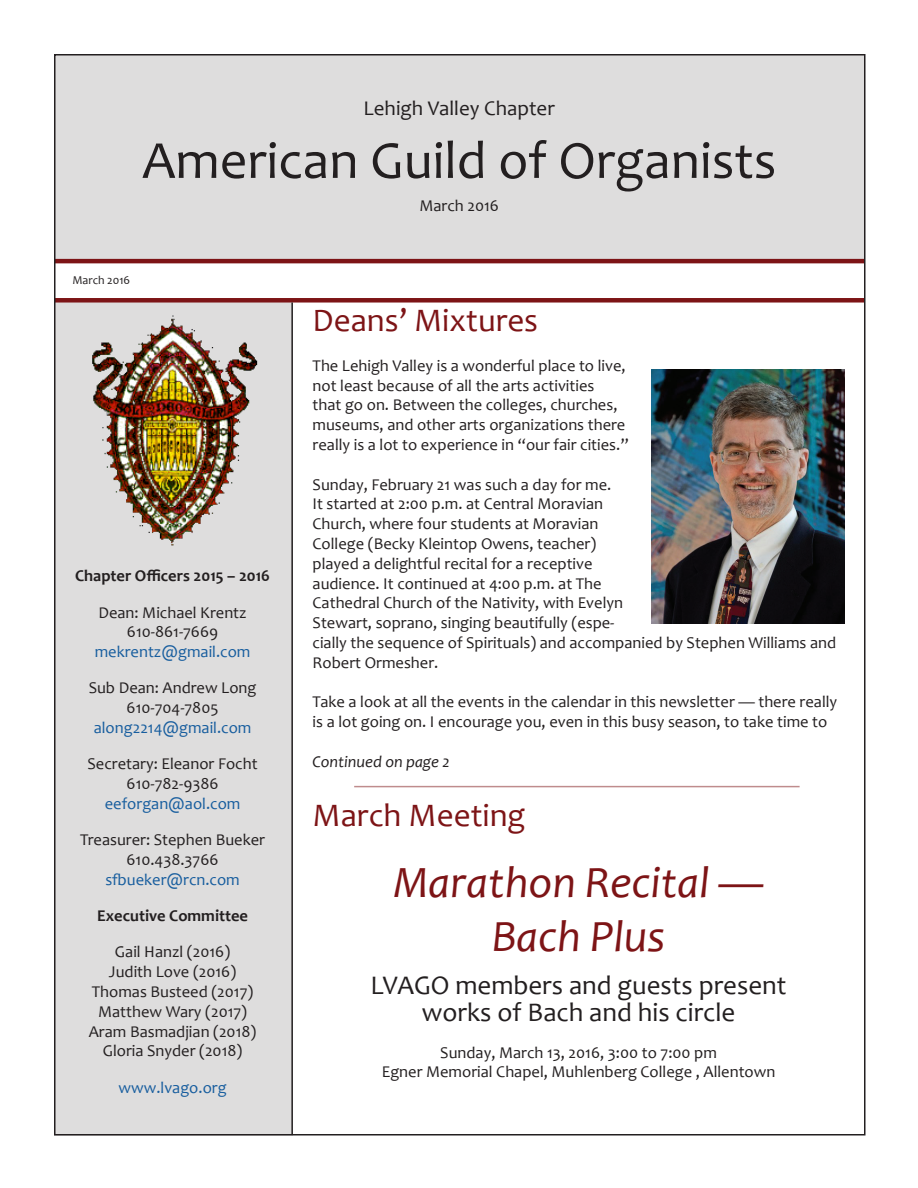
<style>
.page{position:relative;width:918px;height:1188px;background:#fff}
.page>*{position:absolute;margin:0;border:0;box-sizing:border-box;transform-origin:0 0}
.t1{font:54px "Candara";color:#231f20}
.t2{font:italic 45px/54px "Candara";color:#7d1416;text-align:center}
.t3{font:33px "Candara";color:#7d1416}
.t4{font:27px/27px "Candara";color:#231f20;text-align:center}
.t5{font:21px "Candara";color:#231f20}
.t6{font:16.5px/19.8px "Candara";color:#231f20;text-align:center}
.t7{font:700 16.5px "Candara";color:#231f20}
.t8{font:italic 16.5px "Candara";color:#231f20}
.t9{font:16.5px "Candara";color:#175d9e}
.t10{font:12px "Candara";color:#231f20}
.s1{color:#175d9e}
</style>
<div class="page">
<div style="left:54px;top:54px;width:810px;height:205px;background:#dedddd"></div>
<div style="left:54px;top:303px;width:239px;height:833px;background:#dedddd"></div>
<img style="left:92px;top:315px;width:166px;height:231px">
<hr style="left:54px;top:259px;width:810px;height:4px;background:#7d1416">
<div style="left:54px;top:298px;width:810px;height:5px;background:#7d1416"></div>
<hr style="left:291px;top:303px;width:2px;height:832px;background:#231f20">
<hr style="left:354px;top:786px;width:446px;height:1px;background:#7d1416">
<img style="left:651px;top:369px;width:193px;height:255px">
<p class="t5" style="left:364px;top:95px;width:193px">Lehigh Valley Chapter</p>
<h1 class="t1" style="left:142px;top:126px;width:636px">American Guild of Organists</h1>
<p class="t6" style="left:419px;top:195px;width:81px">March 2016</p>
<p class="t10" style="left:72px;top:273px;width:59px">March 2016</p>
<p class="t7" style="left:75px;top:566px;width:196px">Chapter Officers 2015 – 2016</p>
<p class="t6" style="left:95px;top:602px;width:157px">Dean: Michael Krentz<br>610-861-7669 <span class="s1">mekrentz@gmail.com</span></p>
<p class="t6" style="left:89px;top:678px;width:169px">Sub Dean: Andrew Long<br>610-704-7805 <span class="s1">along2214@gmail.com</span></p>
<p class="t6" style="left:88px;top:754px;width:172px">Secretary: Eleanor Focht<br>610-782-9386 <span class="s1">eeforgan@aol.com</span></p>
<p class="t6" style="left:80px;top:830px;width:187px">Treasurer: Stephen Bueker<br>610.438.3766 <span class="s1">sfbueker@rcn.com</span></p>
<p class="t7" style="left:97px;top:905px;width:152px">Executive Committee</p>
<p class="t6" style="left:89px;top:942px;width:169px">Gail Hanzl (2016)<br>Judith Love (2016)<br>Thomas Busteed (2017)<br>Matthew Wary (2017)<br>Aram Basmadjian (2018)<br>Gloria Snyder (2018)</p>
<p class="t9" style="left:119px;top:1077px;width:110px">www.lvago.org</p>
<p class="t3" style="left:313px;top:300px;width:227px">Deans’ Mixtures</p>
<p class="t6" style="left:313px;top:355px;width:318px;text-align:left">The Lehigh Valley is a wonderful place to live, not least because of all the arts activities<br>that go on. Between the colleges, churches, museums, and other arts organizations there really is a lot to experience in “our fair cities.”</p>
<p class="t6" style="left:313px;top:474px;width:525px;text-align:left">Sunday, February 21 was such a day for me.<br>It started at 2:00 p.m. at Central Moravian<br>Church, where four students at Moravian<br>College (Becky Kleintop Owens, teacher)<br>played a delightful recital for a receptive<br>audience. It continued at 4:00 p.m. at The<br>Cathedral Church of the Nativity, with Evelyn<br>Stewart, soprano, singing beautifully (espe-<br>cially the sequence of Spirituals) and accompanied by Stephen Williams and Robert Ormesher.</p>
<p class="t6" style="left:313px;top:692px;width:526px;text-align:left">Take a look at all the events in the calendar in this newsletter — there really is a lot going on. I encourage you, even in this busy season, to take time to</p>
<p class="t8" style="left:313px;top:751px;width:139px">Continued on page 2</p>
<p class="t3" style="left:313px;top:795px;width:214px">March Meeting</p>
<p class="t2" style="left:394px;top:855px;width:371px">Marathon Recital —<br>Bach Plus</p>
<p class="t4" style="left:371px;top:972px;width:418px">LVAGO members and guests present works of Bach and his circle</p>
<p class="t6" style="left:440px;top:1042px;width:278px">Sunday, March 13, 2016, 3:00 to 7:00 pm</p>
<p class="t6" style="left:382px;top:1062px;width:395px">Egner Memorial Chapel, Muhlenberg College , Allentown</p>
</div>
